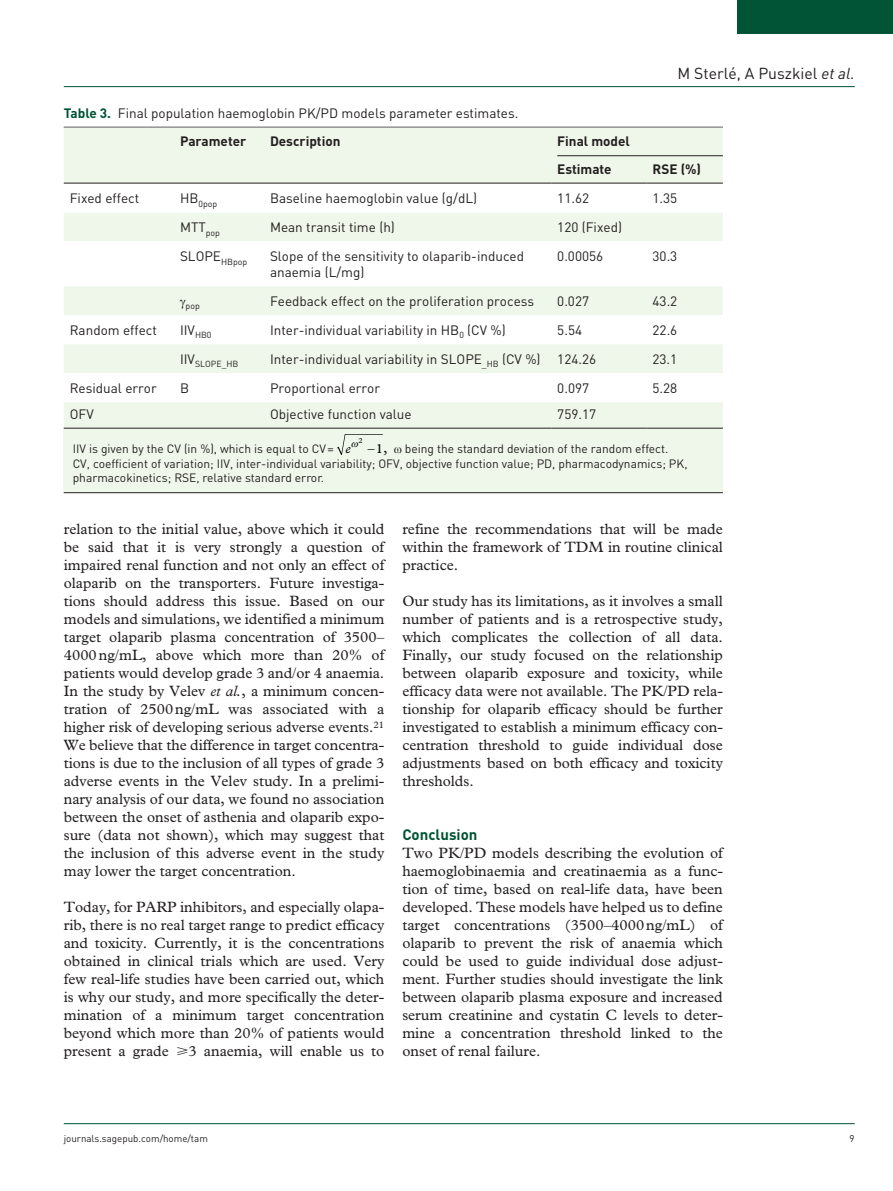
<style>
.page{position:relative;width:893px;height:1191px;background:#fff}
.page>*{position:absolute;margin:0;border:0;box-sizing:border-box;transform-origin:0 0}
.t1{font:15.75px "DIN";color:#231f20}
.t2{font:15px/18px "Plantin Std";color:#231f20;text-align:justify}
.t3{font:700 15px "DIN";color:#015436}
.t4{font:13.5px/28.5px "DIN";color:#231f20}
.t5{font:700 13.5px/27.8px "DIN";color:#231f20}
.t6{font:13.5px "Plantin Std";color:#000}
.t7{font:12px/14.2px "DIN";color:#231f20}
.t8{font:9.75px "DIN";color:#231f20}
.t9{font:8.7px "DIN";color:#231f20}
.t10{font:7.5px "Plantin Std";color:#000}
.s1{font-weight:700;color:#015436}
.s2{font-weight:700}
.s3{font-style:italic}
.s4{font-family:"Plantin Std";font-style:italic;font-size:13.5px;color:#000}
</style>
<div class="page">
<hr style="left:64px;top:86px;width:791px;height:1px;background:#015436">
<hr style="left:64px;top:1123px;width:791px;height:1px;background:#015436">
<div style="left:738px;top:0;width:155px;height:34px;background:#015436"></div>
<div style="left:64px;top:428px;width:659px;height:64px;background:#eff7ea"></div>
<hr style="left:64px;top:127px;width:659px;height:1px;background:#231f20">
<hr style="left:64px;top:492px;width:659px;height:1px;background:#231f20">
<div style="left:64px;top:128px;width:659px;height:300px;background:#eff7ea"></div>
<svg style="left:64px;top:184px;width:659px;height:218px"></svg>
<hr style="left:64px;top:183px;width:110px;height:1px;background:#231f20">
<hr style="left:551px;top:183px;width:95px;height:1px;background:#231f20">
<hr style="left:646px;top:183px;width:77px;height:1px;background:#231f20">
<hr style="left:64px;top:428px;width:110px;height:1px;background:#231f20">
<hr style="left:174px;top:428px;width:90px;height:1px;background:#231f20">
<hr style="left:264px;top:428px;width:287px;height:1px;background:#231f20">
<hr style="left:551px;top:428px;width:95px;height:1px;background:#231f20">
<hr style="left:646px;top:428px;width:77px;height:1px;background:#231f20">
<hr style="left:174px;top:183px;width:90px;height:1px;background:#231f20">
<hr style="left:264px;top:183px;width:287px;height:1px;background:#231f20">
<hr style="left:557px;top:155px;width:166px;height:1px;background:#231f20">
<svg style="left:180px;top:300px;width:6px;height:9px"></svg>
<svg style="left:337px;top:434px;width:46px;height:21px"></svg>
<p class="t4" style="left:180px;top:98px;width:340px;text-indent:-116px"><span class="s1">Table 3.</span> Final population haemoglobin PK/PD models parameter estimates.<br><span class="s2">Parameter</span></p>
<p class="t5" style="left:270px;top:127px;width:72px">Description</p>
<p class="t5" style="left:557px;top:127px;width:74px">Final model<br>Estimate</p>
<p class="t1" style="left:677px;top:63px;width:179px">M Sterlé, A Puszkiel <span class="s3">et al.</span></p>
<p class="t5" style="left:653px;top:155px;width:50px">RSE (%)</p>
<p class="t4" style="left:70px;top:184px;width:71px">Fixed effect</p>
<p class="t9" style="left:180px;top:198px;width:39px"><sup>HB</sup>0pop</p>
<p class="t4" style="left:270px;top:184px;width:209px">Baseline haemoglobin value (g/dL)</p>
<p class="t4" style="left:557px;top:184px;width:33px">11.62</p>
<p class="t4" style="left:653px;top:184px;width:26px">1.35</p>
<p class="t4" style="left:180px;top:213px;width:42px">MTT<sub>pop</sub></p>
<p class="t4" style="left:270px;top:213px;width:126px">Mean transit time (h)</p>
<p class="t4" style="left:557px;top:213px;width:66px">120 (Fixed)</p>
<p class="t4" style="left:180px;top:242px;width:69px">SLOPE<sub>HBpop</sub></p>
<p class="t4" style="left:270px;top:248px;width:256px;line-height:15.8px">Slope of the sensitivity to olaparib-induced anaemia (L/mg)</p>
<p class="t4" style="left:557px;top:242px;width:47px">0.00056</p>
<p class="t4" style="left:653px;top:242px;width:26px">30.3</p>
<p class="t9" style="left:186px;top:301px;width:16px">pop</p>
<p class="t4" style="left:270px;top:287px;width:266px">Feedback effect on the proliferation process</p>
<p class="t4" style="left:557px;top:287px;width:33px">0.027</p>
<p class="t4" style="left:653px;top:287px;width:26px">43.2</p>
<p class="t4" style="left:70px;top:316px;width:89px">Random effect</p>
<p class="t4" style="left:180px;top:316px;width:33px">IIV<sub>HB0</sub></p>
<p class="t4" style="left:270px;top:316px;width:237px">Inter-individual variability in HB<sub>0</sub> (CV %)</p>
<p class="t4" style="left:557px;top:316px;width:26px">5.54</p>
<p class="t4" style="left:653px;top:316px;width:26px">22.6</p>
<p class="t9" style="left:180px;top:359px;width:60px"><sup>IIV</sup>SLOPE_HB</p>
<p class="t4" style="left:270px;top:345px;width:328px">Inter-individual variability in SLOPE<sub>_HB</sub> (CV %) 124.26</p>
<p class="t4" style="left:653px;top:345px;width:26px">23.1</p>
<p class="t4" style="left:70px;top:374px;width:88px">Residual error</p>
<p class="t4" style="left:180px;top:374px;width:11px">B</p>
<p class="t4" style="left:270px;top:374px;width:112px">Proportional error</p>
<p class="t4" style="left:557px;top:374px;width:33px">0.097</p>
<p class="t4" style="left:653px;top:374px;width:26px">5.28</p>
<p class="t4" style="left:70px;top:400px;width:25px">OFV</p>
<p class="t4" style="left:270px;top:400px;width:143px">Objective function value</p>
<p class="t4" style="left:557px;top:400px;width:40px">759.17</p>
<p class="t7" style="left:73px;top:441px;width:279px">IIV is given by the CV (in %), which is equal to CV= <span class="s4">e</span></p>
<p class="t10" style="left:358px;top:436px;width:6px">2</p>
<p class="t6" style="left:367px;top:441px;width:22px">−1,</p>
<p class="t7" style="left:73px;top:441px;width:616px;text-indent:332px">being the standard deviation of the random effect.<br>CV, coefficient of variation; IIV, inter-individual variability; OFV, objective function value; PD, pharmacodynamics; PK, pharmacokinetics; RSE, relative standard error.</p>
<p class="t2" style="left:64px;top:520px;width:322px">relation to the initial value, above which it could be said that it is very strongly a question of impaired renal function and not only an effect of olaparib on the transporters. Future investiga&shy;tions should address this issue. Based on our models and simulations, we identified a minimum target olaparib plasma concentration of 3500– 4000ng/mL, above which more than 20% of patients would develop grade 3 and/or 4 anaemia.<br>In the study by Velev <span class="s3">et al.</span>, a minimum concen&shy;tration of 2500ng/mL was associated with a higher risk of developing serious adverse events.<sup>21<br></sup>We believe that the difference in target concentra&shy;tions is due to the inclusion of all types of grade 3 adverse events in the Velev study. In a prelimi&shy;nary analysis of our data, we found no association between the onset of asthenia and olaparib expo&shy;sure (data not shown), which may suggest that the inclusion of this adverse event in the study may lower the target concentration.</p>
<p class="t2" style="left:64px;top:898px;width:322px">Today, for PARP inhibitors, and especially olapa&shy;rib, there is no real target range to predict efficacy and toxicity. Currently, it is the concentrations obtained in clinical trials which are used. Very few real-life studies have been carried out, which is why our study, and more specifically the deter&shy;mination of a minimum target concentration beyond which more than 20% of patients would present a grade ⩾3 anaemia, will enable us to</p>
<p class="t2" style="left:402px;top:520px;width:322px">refine the recommendations that will be made within the framework of TDM in routine clinical practice.</p>
<p class="t2" style="left:402px;top:592px;width:322px">Our study has its limitations, as it involves a small number of patients and is a retrospective study, which complicates the collection of all data.<br>Finally, our study focused on the relationship between olaparib exposure and toxicity, while efficacy data were not available. The PK/PD rela&shy;tionship for olaparib efficacy should be further investigated to establish a minimum efficacy con&shy;centration threshold to guide individual dose adjustments based on both efficacy and toxicity thresholds.</p>
<p class="t3" style="left:402px;top:825px;width:77px">Conclusion</p>
<p class="t2" style="left:402px;top:844px;width:322px">Two PK/PD models describing the evolution of haemoglobinaemia and creatinaemia as a func&shy;tion of time, based on real-life data, have been developed. These models have helped us to define target concentrations (3500–4000ng/mL) of olaparib to prevent the risk of anaemia which could be used to guide individual dose adjust&shy;ment. Further studies should investigate the link between olaparib plasma exposure and increased serum creatinine and cystatin C levels to deter&shy;mine a concentration threshold linked to the onset of renal failure.</p>
<p class="t8" style="left:64px;top:1132px;width:146px">journals.sagepub.com/home/tam</p>
<p class="t8" style="left:850px;top:1132px;width:7px">9</p>
</div>
